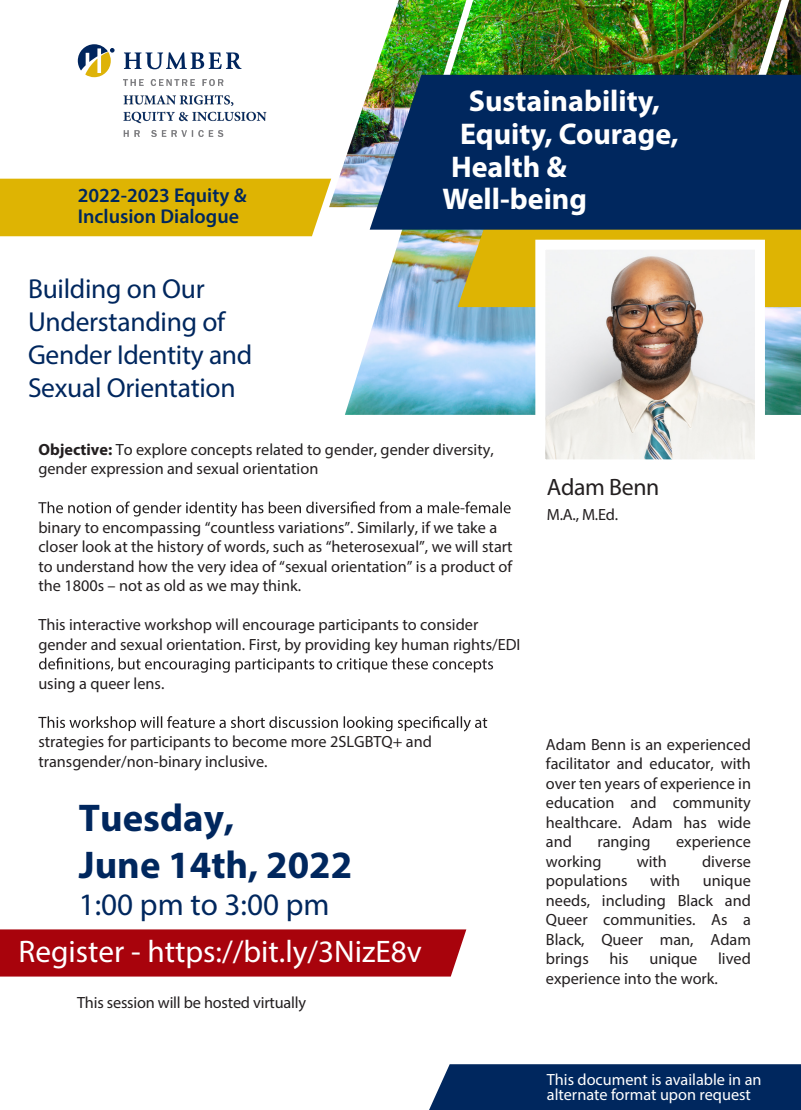
<style>
.page{position:relative;width:801px;height:1110px;background:#fff}
.page>*{position:absolute;margin:0;border:0;box-sizing:border-box;transform-origin:0 0}
.t1{font:700 38.75px/46.5px "Myriad Pro";color:#00275e}
.t2{font:31.25px "Myriad Pro";color:#fff}
.t3{font:31.25px "Myriad Pro";color:#00275e}
.t4{font:700 30px/32.5px "Myriad Pro";color:#fff}
.t5{font:27.5px/33px "Myriad Pro";letter-spacing:-.01em;color:#00275e}
.t6{font:23.75px "Myriad Pro";letter-spacing:-.015em;color:#231f20}
.t7{font:600 20px "Myriad Pro";color:#00275e}
.t8{font:16.25px/19.5px "Myriad Pro";color:#231f20}
.t9{font:16.25px/15px "Myriad Pro";color:#fff}
.s1{font-weight:700}
</style>
<div class="page">
<svg style="left:124px;top:52px;width:117px;height:17px"></svg>
<svg style="left:78px;top:44px;width:37px;height:33px"></svg>
<img style="left:124px;top:80px;width:143px;height:57px">
<img style="left:329px;top:0;width:472px;height:415px">
<svg style="left:458px;top:229px;width:343px;height:78px;background:#d4b011"></svg>
<div style="left:429px;top:1064px;width:372px;height:45px;background:#00275e"></div>
<div style="left:370px;top:75px;width:431px;height:154px;background:#00275e"></div>
<div style="left:0;top:179px;width:331px;height:57px;background:#deb403"></div>
<svg style="left:38px;top:501px;width:472px;height:15px"></svg>
<svg style="left:39px;top:657px;width:454px;height:15px"></svg>
<svg style="left:38px;top:716px;width:449px;height:15px"></svg>
<div style="left:0;top:929px;width:466px;height:47px;background:#a8030c"></div>
<img style="left:546px;top:250px;width:208px;height:208px">
<div style="left:535px;top:239px;width:230px;height:230px;border:10px solid #fff"></div>
<p class="t4" style="left:451px;top:84px;width:229px;text-indent:18px">Sustainability,<br>Equity, Courage,<br>Health &amp;</p>
<h1 class="t7" style="left:78px;top:182px;width:170px">2022-2023 Equity &amp;</h1>
<p class="t4" style="left:442px;top:182px;width:146px">Well-being</p>
<h1 class="t7" style="left:78px;top:204px;width:163px">Inclusion Dialogue</h1>
<h2 class="t5" style="left:28px;top:272px;width:226px">Building on Our<br>Understanding of<br>Gender Identity and<br>Sexual Orientation</h2>
<p class="t8" style="left:38px;top:439px;width:457px"><span class="s1">Objective:</span> To explore concepts related to gender, gender diversity, gender expression and sexual orientation</p>
<p class="t8" style="left:38px;top:517px;width:475px">binary to encompassing “countless variations”. Similarly, if we take a closer look at the history of words, such as “heterosexual”, we will start to understand how the very idea of “sexual orientation” is a product of the 1800s – not as old as we may think.</p>
<p class="t8" style="left:38px;top:614px;width:483px">This interactive workshop will encourage participants to consider gender and sexual orientation. First, by providing key human rights/EDI</p>
<p class="t8" style="left:38px;top:673px;width:127px">using a queer lens.</p>
<p class="t8" style="left:38px;top:731px;width:395px">strategies for participants to become more 2SLGBTQ+ and transgender/non-binary inclusive.</p>
<h3 class="t1" style="left:79px;top:793px;width:275px">Tuesday,<br>June 14th, 2022</h3>
<h3 class="t3" style="left:79px;top:885px;width:252px">1:00 pm to 3:00 pm</h3>
<p class="t2" style="left:19px;top:932px;width:405px">Register - https://bit.ly/3NizE8v</p>
<p class="t8" style="left:77px;top:991px;width:230px">This session will be hosted virtually</p>
<p class="t6" style="left:547px;top:472px;width:114px">Adam Benn</p>
<p class="t8" style="left:547px;top:504px;width:73px">M.A., M.Ed.</p>
<p class="t8" style="left:546px;top:734px;width:207px;text-align:justify">Adam Benn is an experienced facilitator and educator, with over ten years of experience in education and community healthcare. Adam has wide and</p>
<p class="t8" style="left:597px;top:831px;width:55px">ranging</p>
<p class="t8" style="left:676px;top:831px;width:76px">experience</p>
<p class="t8" style="left:546px;top:851px;width:57px">working</p>
<p class="t8" style="left:637px;top:851px;width:32px">with</p>
<p class="t8" style="left:702px;top:851px;width:50px">diverse</p>
<p class="t8" style="left:546px;top:870px;width:83px">populations</p>
<p class="t8" style="left:650px;top:870px;width:32px">with</p>
<p class="t8" style="left:546px;top:870px;width:206px;text-align:justify;text-indent:157px">unique needs, including Black and Queer communities. As a Black, Queer man, Adam brings</p>
<p class="t8" style="left:609px;top:948px;width:21px">his</p>
<p class="t8" style="left:649px;top:948px;width:50px">unique</p>
<p class="t8" style="left:718px;top:948px;width:34px">lived</p>
<p class="t8" style="left:546px;top:968px;width:173px">experience into the work.</p>
<p class="t9" style="left:547px;top:1071px;width:216px">This document is available in an alternate format upon request</p>
</div>
